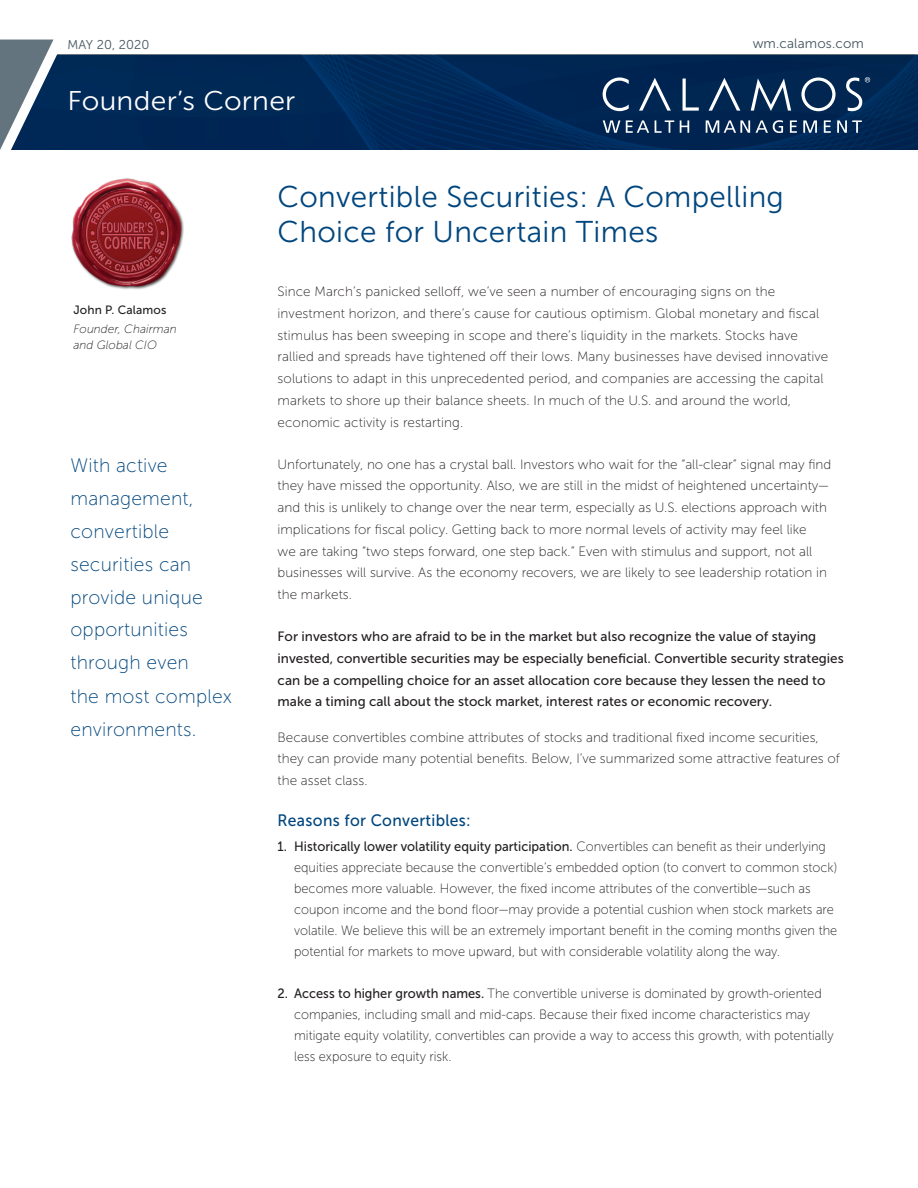
<style>
.page{position:relative;width:918px;height:1188px;background:#fff}
.page>*{position:absolute;margin:0;border:0;box-sizing:border-box;transform-origin:0 0}
.t1{font:30px/35.2px "Museo Sans 300";letter-spacing:.01em;color:#00467e}
.t2{font:27px "Museo Sans 300";letter-spacing:.01em;color:#fff;scale:1.05 1}
.t3{font:19.5px/33px "Museo Sans 100";letter-spacing:.01em;color:#00467e}
.t4{font:16.5px "Museo Sans 500";letter-spacing:.02em;color:#00467e;scale:.95 1}
.t5{font:13.5px/21.8px "Museo Sans 100";color:#231f20}
.t6{font:13.5px/21px "Museo Sans 100";color:#231f20;scale:.95 1}
.t7{font:13.5px/21.8px "Museo Sans 500";color:#231f20}
.t8{font:13.5px "Museo Sans 500";color:#231f20;scale:.95 1}
.t9{font:13.5px "Museo Sans 300";letter-spacing:.01em;color:#45555f}
.t10{font:12.75px "Museo Sans 300";letter-spacing:.01em;color:#45555f}
.t11{font:italic 12px/16.5px "Museo Sans 100";color:#231f20}
.t12{font:12px "Museo Sans 500";letter-spacing:.01em;color:#231f20}
.s1{font-family:"Museo Sans 100"}
.s2{font-family:"Museo Sans 500"}
</style>
<div class="page">
<svg style="left:219px;top:55px;width:699px;height:94px;background:#002755"></svg>
<svg style="left:0;top:40px;width:219px;height:110px;background:#315073"></svg>
<svg style="left:683px;top:79px;width:16px;height:32px"></svg>
<svg style="left:751px;top:78px;width:40px;height:33px"></svg>
<svg style="left:801px;top:77px;width:35px;height:34px"></svg>
<svg style="left:639px;top:78px;width:32px;height:33px"></svg>
<svg style="left:709px;top:78px;width:31px;height:33px"></svg>
<svg style="left:603px;top:77px;width:26px;height:34px"></svg>
<svg style="left:846px;top:77px;width:24px;height:35px"></svg>
<svg style="left:603px;top:120px;width:17px;height:13px"></svg>
<svg style="left:626px;top:120px;width:23px;height:13px"></svg>
<svg style="left:655px;top:120px;width:19px;height:13px"></svg>
<svg style="left:680px;top:120px;width:9px;height:13px"></svg>
<svg style="left:706px;top:120px;width:44px;height:13px"></svg>
<svg style="left:756px;top:120px;width:27px;height:13px"></svg>
<svg style="left:790px;top:120px;width:7px;height:13px"></svg>
<svg style="left:803px;top:120px;width:14px;height:13px"></svg>
<svg style="left:824px;top:120px;width:7px;height:13px"></svg>
<svg style="left:837px;top:120px;width:25px;height:13px"></svg>
<img style="left:71px;top:178px;width:113px;height:112px">
<p class="t10" style="left:68px;top:38px;width:84px">MAY 20, 2020</p>
<h2 class="t2" style="left:68px;top:87px;width:219px">Founder’s Corner</h2>
<p class="t9" style="left:753px;top:36px;width:113px">wm.calamos.com</p>
<p class="t12" style="left:74px;top:303px;width:94px">John P. Calamos</p>
<p class="t11" style="left:74px;top:321px;width:105px">Founder, Chairman and Global CIO</p>
<h3 class="t3" style="left:70px;top:449px;width:163px">With active management, convertible securities can provide unique opportunities through even<br>the most complex environments.</h3>
<h1 class="t1" style="left:278px;top:179px;width:508px">Convertible Securities: A Compelling<br>Choice for Uncertain Times</h1>
<p class="t5" style="left:278px;top:281px;width:552px">Since March’s panicked selloff, we’ve seen a number of encouraging signs on the investment horizon, and there’s cause for cautious optimism. Global monetary and fiscal stimulus has been sweeping in scope and there’s liquidity in the markets. Stocks have rallied and spreads have tightened off their lows. Many businesses have devised innovative solutions to adapt in this unprecedented period, and companies are accessing the capital markets to shore up their balance sheets. In much of the U.S. and around the world, economic activity is restarting.</p>
<p class="t5" style="left:278px;top:453px;width:555px">Unfortunately, no one has a crystal ball. Investors who wait for the “all-clear” signal may find they have missed the opportunity. Also, we are still in the midst of heightened uncertainty— and this is unlikely to change over the near term, especially as U.S. elections approach with implications for fiscal policy. Getting back to more normal levels of activity may feel like<br>we are taking “two steps forward, one step back.” Even with stimulus and support, not all businesses will survive. As the economy recovers, we are likely to see leadership rotation in the markets.</p>
<p class="t7" style="left:278px;top:626px;width:568px">For investors who are afraid to be in the market but also recognize the value of staying invested, convertible securities may be especially beneficial. Convertible security strategies can be a compelling choice for an asset allocation core because they lessen the need to make a timing call about the stock market, interest rates or economic recovery.</p>
<p class="t5" style="left:278px;top:726px;width:564px">Because convertibles combine attributes of stocks and traditional fixed income securities, they can provide many potential benefits. Below, I’ve summarized some attractive features of the asset class.</p>
<p class="t4" style="left:278px;top:812px;width:205px">Reasons for Convertibles:</p>
<p class="t8" style="left:278px;top:839px;width:579px">1. Historically lower volatility equity participation. <span class="s1">Convertibles can benefit as their underlying</span></p>
<p class="t6" style="left:294px;top:857px;width:573px">equities appreciate because the convertible’s embedded option (to convert to common stock) becomes more valuable. However, the fixed income attributes of the convertible—such as coupon income and the bond floor—may provide a potential cushion when stock markets are volatile. We believe this will be an extremely important benefit in the coming months given the potential for markets to move upward, but with considerable volatility along the way.</p>
<p class="t6" style="left:294px;top:983px;width:569px;text-indent:-17px"><span class="s2">2. Access to higher growth names.</span> The convertible universe is dominated by growth-oriented companies, including small and mid-caps. Because their fixed income characteristics may mitigate equity volatility, convertibles can provide a way to access this growth, with potentially less exposure to equity risk.</p>
</div>
